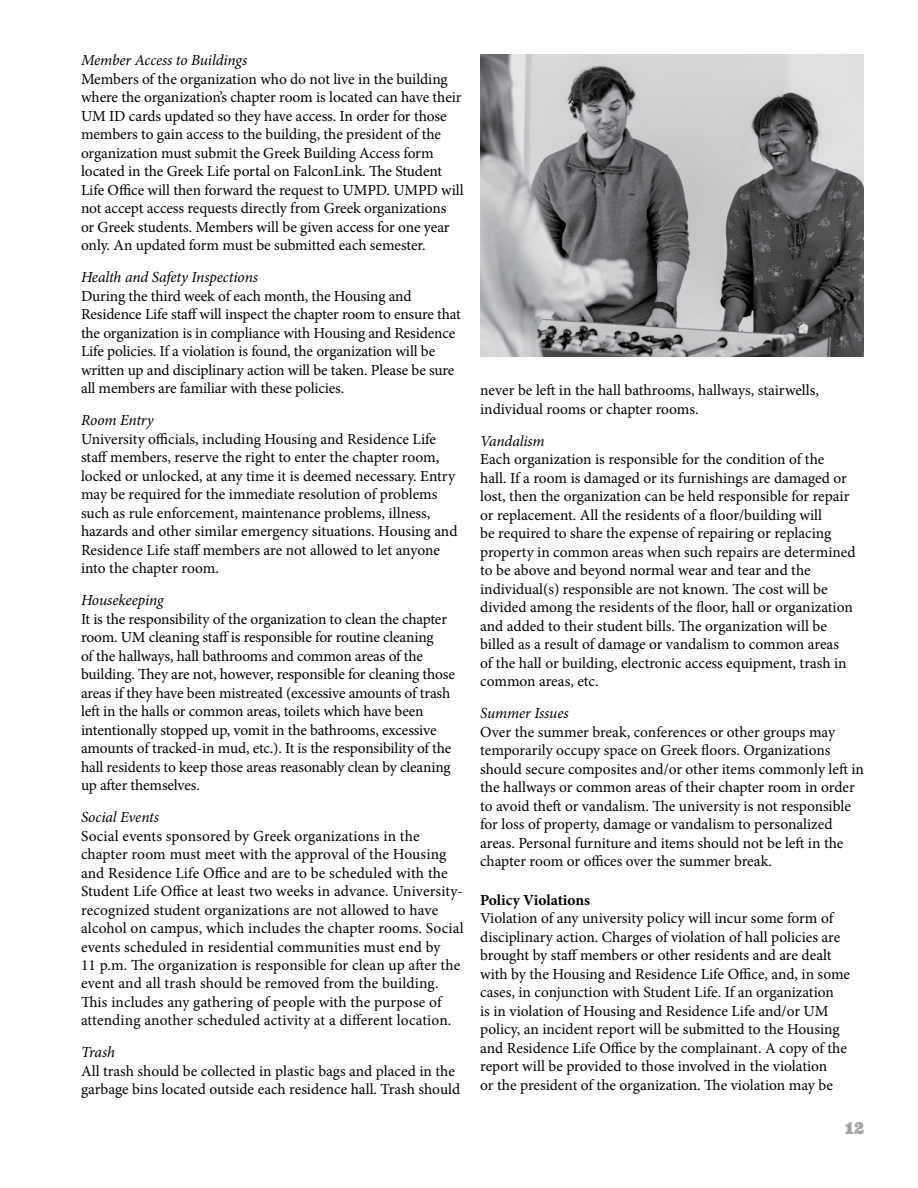
<style>
.page{position:relative;width:918px;height:1188px;background:#fff}
.page>*{position:absolute;margin:0;border:0;box-sizing:border-box;transform-origin:0 0}
.t1{font:900 16.8px "Eames Century Modern";color:#636466}
.t2{font:15.45px/18.5px "Minion Pro";letter-spacing:-.005em;color:#000}
.t3{font:italic 15.45px "Minion Pro";letter-spacing:-.01em;color:#000}
.t4{font:700 15.45px "Minion Pro";color:#000}
</style>
<div class="page">
<img style="left:480px;top:54px;width:384px;height:302px">
<p class="t3" style="left:81px;top:50px;width:168px">Member Access to Buildings</p>
<p class="t2" style="left:81px;top:70px;width:384px">Members of the organization who do not live in the building where the organization’s chapter room is located can have their UM ID cards updated so they have access. In order for those members to gain access to the building, the president of the organization must submit the Greek Building Access form located in the Greek Life portal on FalconLink. The Student Life Office will then forward the request to UMPD. UMPD will not accept access requests directly from Greek organizations<br>or Greek students. Members will be given access for one year only. An updated form must be submitted each semester.</p>
<p class="t3" style="left:81px;top:267px;width:179px">Health and Safety Inspections</p>
<p class="t2" style="left:81px;top:287px;width:381px">During the third week of each month, the Housing and Residence Life staff will inspect the chapter room to ensure that the organization is in compliance with Housing and Residence Life policies. If a violation is found, the organization will be written up and disciplinary action will be taken. Please be sure all members are familiar with these policies.</p>
<p class="t3" style="left:81px;top:410px;width:74px">Room Entry</p>
<p class="t2" style="left:81px;top:430px;width:378px">University officials, including Housing and Residence Life staff members, reserve the right to enter the chapter room, locked or unlocked, at any time it is deemed necessary. Entry may be required for the immediate resolution of problems such as rule enforcement, maintenance problems, illness, hazards and other similar emergency situations. Housing and Residence Life staff members are not allowed to let anyone into the chapter room.</p>
<p class="t3" style="left:81px;top:590px;width:84px">Housekeeping</p>
<p class="t2" style="left:81px;top:610px;width:376px">It is the responsibility of the organization to clean the chapter room. UM cleaning staff is responsible for routine cleaning<br>of the hallways, hall bathrooms and common areas of the building. They are not, however, responsible for cleaning those areas if they have been mistreated (excessive amounts of trash left in the halls or common areas, toilets which have been intentionally stopped up, vomit in the bathrooms, excessive amounts of tracked-in mud, etc.). It is the responsibility of the hall residents to keep those areas reasonably clean by cleaning up after themselves.</p>
<p class="t3" style="left:81px;top:807px;width:80px">Social Events</p>
<p class="t2" style="left:81px;top:826px;width:384px">Social events sponsored by Greek organizations in the chapter room must meet with the approval of the Housing and Residence Life Office and are to be scheduled with the Student Life Office at least two weeks in advance. University&shy;recognized student organizations are not allowed to have alcohol on campus, which includes the chapter rooms. Social events scheduled in residential communities must end by<br>11 p.m. The organization is responsible for clean up after the event and all trash should be removed from the building.<br>This includes any gathering of people with the purpose of attending another scheduled activity at a different location.</p>
<p class="t3" style="left:81px;top:1042px;width:35px">Trash</p>
<p class="t2" style="left:81px;top:1062px;width:381px">All trash should be collected in plastic bags and placed in the garbage bins located outside each residence hall. Trash should</p>
<p class="t2" style="left:480px;top:381px;width:340px">never be left in the hall bathrooms, hallways, stairwells, individual rooms or chapter rooms.</p>
<p class="t3" style="left:480px;top:430px;width:66px">Vandalism</p>
<p class="t2" style="left:480px;top:450px;width:377px">Each organization is responsible for the condition of the<br>hall. If a room is damaged or its furnishings are damaged or lost, then the organization can be held responsible for repair or replacement. All the residents of a floor/building will<br>be required to share the expense of repairing or replacing property in common areas when such repairs are determined to be above and beyond normal wear and tear and the individual(s) responsible are not known. The cost will be divided among the residents of the floor, hall or organization and added to their student bills. The organization will be billed as a result of damage or vandalism to common areas<br>of the hall or building, electronic access equipment, trash in common areas, etc.</p>
<p class="t3" style="left:480px;top:703px;width:90px">Summer Issues</p>
<p class="t2" style="left:480px;top:723px;width:385px">Over the summer break, conferences or other groups may temporarily occupy space on Greek floors. Organizations should secure composites and/or other items commonly left in the hallways or common areas of their chapter room in order to avoid theft or vandalism. The university is not responsible for loss of property, damage or vandalism to personalized areas. Personal furniture and items should not be left in the chapter room or offices over the summer break.</p>
<p class="t4" style="left:480px;top:889px;width:111px">Policy Violations</p>
<p class="t2" style="left:480px;top:909px;width:371px">Violation of any university policy will incur some form of disciplinary action. Charges of violation of hall policies are brought by staff members or other residents and are dealt with by the Housing and Residence Life Office, and, in some cases, in conjunction with Student Life. If an organization<br>is in violation of Housing and Residence Life and/or UM policy, an incident report will be submitted to the Housing and Residence Life Office by the complainant. A copy of the report will be provided to those involved in the violation<br>or the president of the organization. The violation may be</p>
<p class="t1" style="left:845px;top:1115px;width:20px">12</p>
</div>
